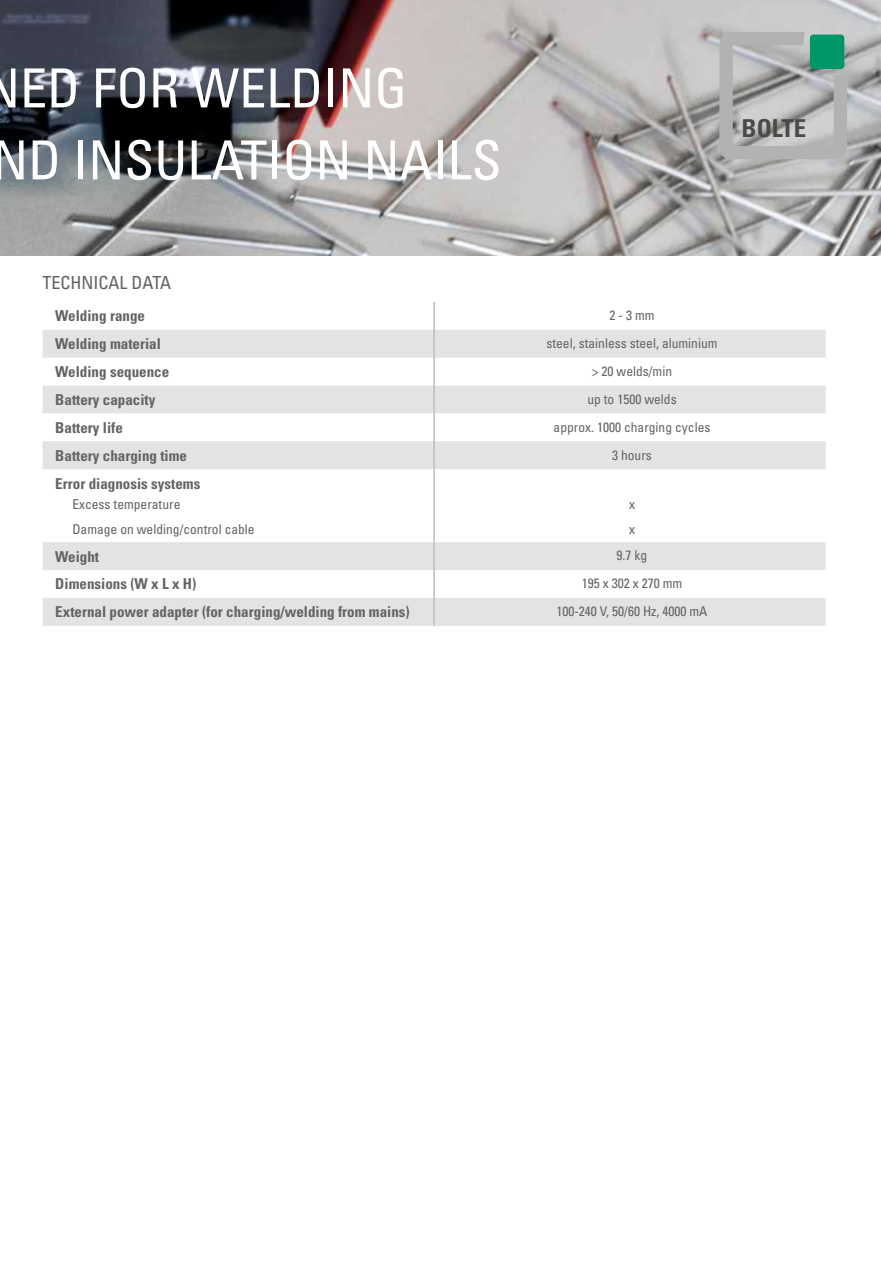
<style>
.page{position:relative;width:881px;height:1263px;background:#fff}
.page>*{position:absolute;margin:0;border:0;box-sizing:border-box;transform-origin:0 0}
.t1{font:condensed 54px/72px "Univers LT Std";color:#fff}
.t2{font:700 condensed 24.75px "Univers LT Pro";color:#4a4a49}
.t3{font:condensed 18px "Univers LT Std";color:#646363}
.t4{font:700 condensed 15px "Univers LT Pro";color:#646363}
.t5{font:condensed 13.5px/24.8px "Univers LT Std";color:#646363}
</style>
<div class="page">
<img style="left:0;top:0;width:880px;height:255px">
<svg style="left:719px;top:32px;width:127px;height:127px;background:#a6b1ae"></svg>
<svg style="left:43px;top:330px;width:782px;height:296px"></svg>
<svg style="left:433px;top:302px;width:1px;height:167px"></svg>
<hr style="left:433px;top:469px;width:1px;height:73px;background:#bcbcbc">
<svg style="left:433px;top:542px;width:1px;height:84px"></svg>
<h1 class="t1" style="left:-16px;top:51px;width:519px">NED FOR WELDING<br>ND INSULATION NAILS</h1>
<h2 class="t2" style="left:741px;top:113px;width:66px">BOLTE</h2>
<p class="t3" style="left:43px;top:272px;width:130px">TECHNICAL DATA</p>
<p class="t4" style="left:55px;top:307px;width:91px">Welding range</p>
<p class="t5" style="left:609px;top:303px;width:46px">2 - 3 mm</p>
<p class="t4" style="left:55px;top:335px;width:107px">Welding material</p>
<p class="t5" style="left:546px;top:331px;width:172px">steel, stainless steel, aluminium</p>
<p class="t4" style="left:55px;top:362px;width:115px">Welding sequence</p>
<p class="t5" style="left:591px;top:359px;width:82px">&gt; 20 welds/min</p>
<p class="t4" style="left:55px;top:390px;width:101px">Battery capacity</p>
<p class="t5" style="left:587px;top:386px;width:91px">up to 1500 welds</p>
<p class="t4" style="left:55px;top:418px;width:69px">Battery life</p>
<p class="t5" style="left:553px;top:414px;width:158px">approx. 1000 charging cycles</p>
<p class="t4" style="left:55px;top:446px;width:133px">Battery charging time</p>
<p class="t5" style="left:612px;top:442px;width:41px">3 hours</p>
<p class="t4" style="left:55px;top:474px;width:146px">Error diagnosis systems</p>
<p class="t5" style="left:72px;top:492px;width:184px">Excess temperature<br>Damage on welding/control cable</p>
<p class="t5" style="left:628px;top:492px;width:7px">x x</p>
<p class="t4" style="left:55px;top:547px;width:45px">Weight</p>
<p class="t5" style="left:616px;top:543px;width:32px">9.7 kg</p>
<p class="t4" style="left:55px;top:575px;width:142px">Dimensions (W x L x H)</p>
<p class="t5" style="left:581px;top:571px;width:102px">195 x 302 x 270 mm</p>
<p class="t4" style="left:55px;top:603px;width:356px">External power adapter (for charging/welding from mains)</p>
<p class="t5" style="left:556px;top:599px;width:152px">100-240 V, 50/60 Hz, 4000 mA</p>
</div>
